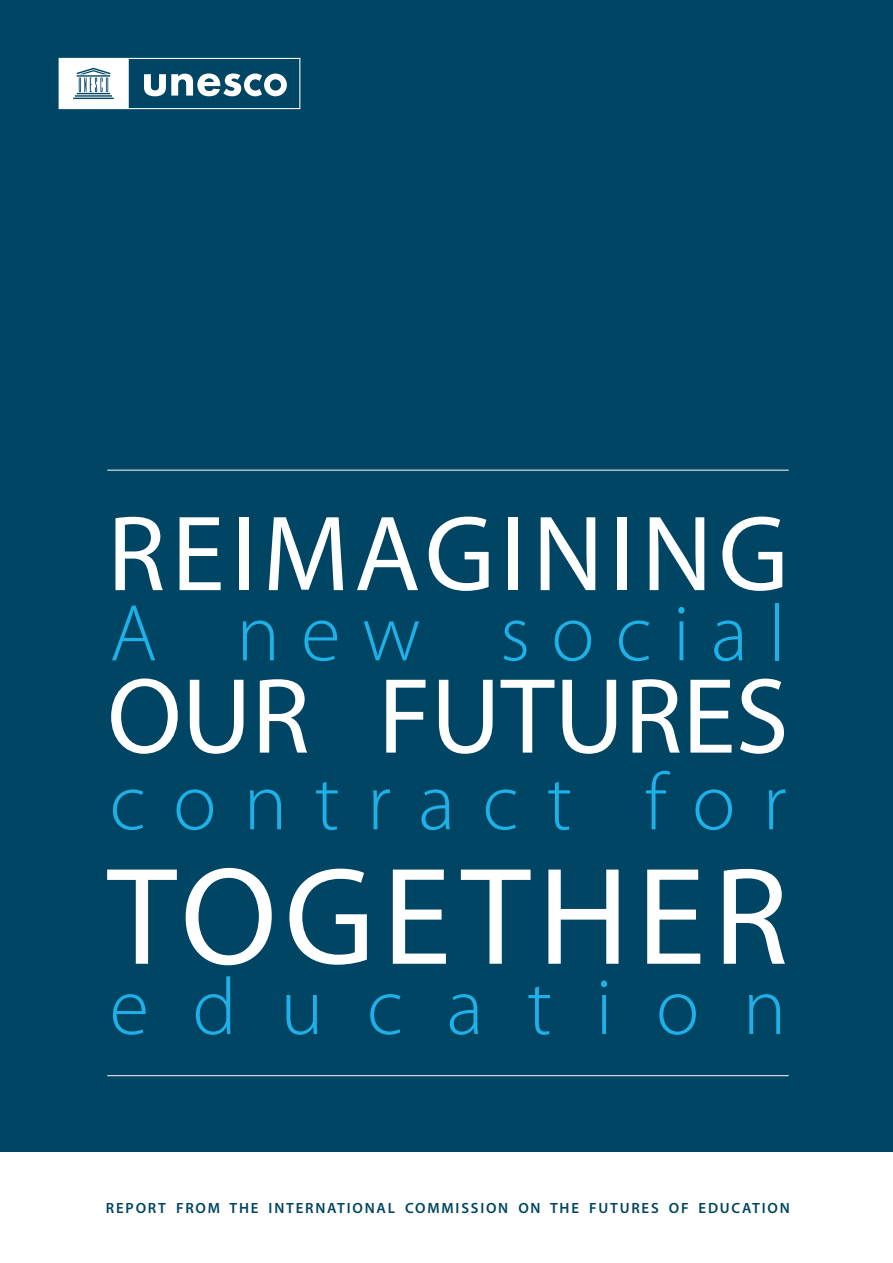
<style>
.page{position:relative;width:893px;height:1263px;background:#fff}
.page>*{position:absolute;margin:0;border:0;box-sizing:border-box;transform-origin:0 0}
.t1{font:139.65px "Myriad Pro";letter-spacing:.055em;color:#fff}
.t2{font:108px/162.4px "Myriad Pro";letter-spacing:.045em;color:#fff}
.t3{font:300 81.15px/168.9px "Myriad Pro";letter-spacing:.335em;color:#1fb0e7}
.t4{font:300 81.15px "Myriad Pro";letter-spacing:.535em;color:#1fb0e7}
.t5{font:600 14.85px "Myriad Pro";letter-spacing:.12em;color:#004563}
</style>
<div class="page">
<div style="left:1px;top:0;width:892px;height:1183px;background:#004563"></div>
<hr style="left:0;top:0;width:1px;height:1183px;background:#004563">
<div style="left:1px;top:1152px;width:892px;height:111px;background:#fff"></div>
<hr style="left:0;top:1152px;width:1px;height:111px;background:#fff">
<svg style="left:59px;top:58px;width:241px;height:51px"></svg>
<hr style="left:107px;top:1075px;width:682px;height:1px;background:#fff">
<hr style="left:107px;top:470px;width:682px;height:1px;background:#fff">
<h2 class="t2" style="left:107px;top:471px;width:683px">REIMAGINING<br>OUR FUTURES</h2>
<h3 class="t3" style="left:110px;top:548px;width:678px">A new social contract for</h3>
<h1 class="t1" style="left:107px;top:831px;width:682px">TOGETHER</h1>
<h3 class="t4" style="left:110px;top:958px;width:678px">education</h3>
<p class="t5" style="left:106px;top:1199px;width:685px">REPORT FROM THE INTERNATIONAL COMMISSION ON THE FUTURES OF EDUCATION</p>
</div>
